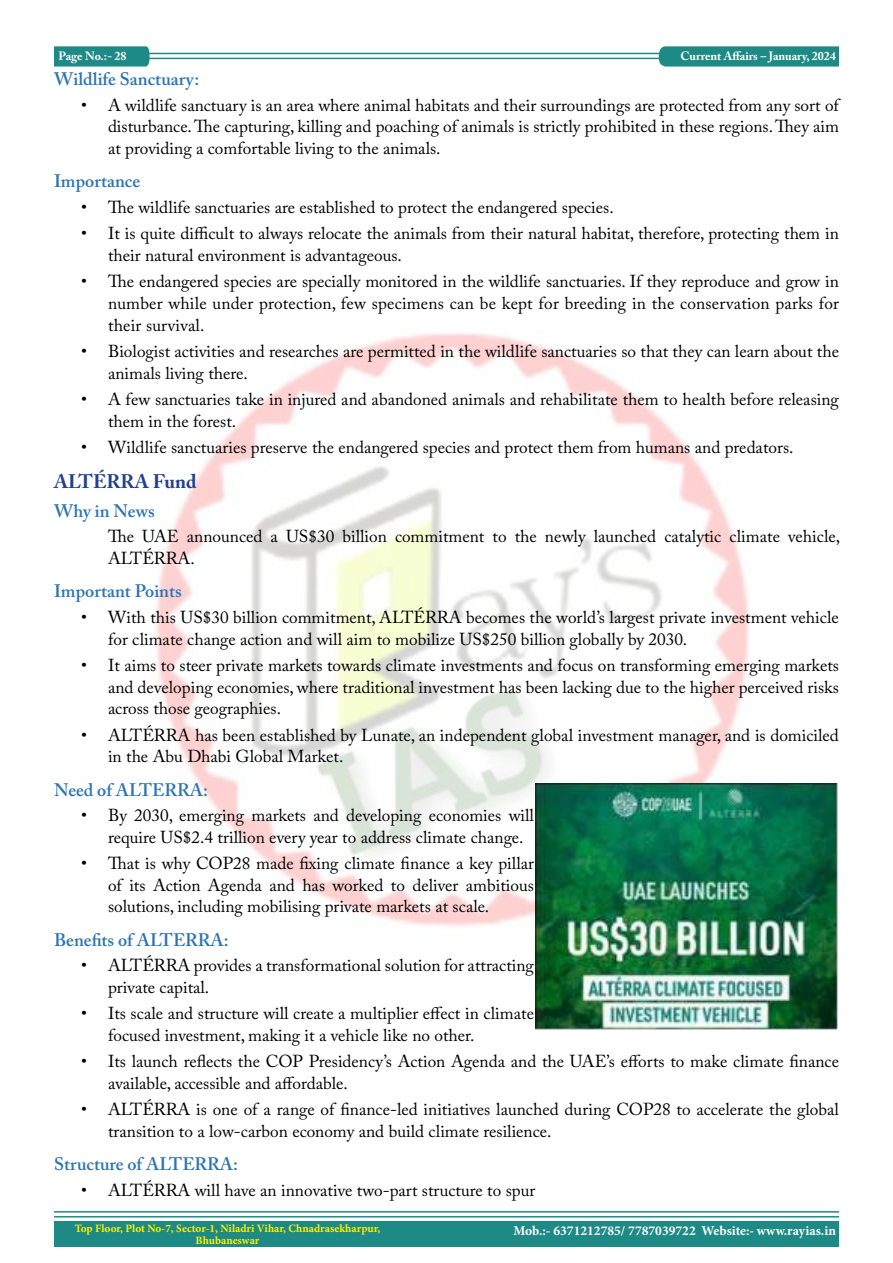
<style>
.page{position:relative;width:893px;height:1263px;background:#fff}
.page>*{position:absolute;margin:0;border:0;box-sizing:border-box;transform-origin:0 0}
.t1{font:700 19.5px "Adobe Caslon Pro";letter-spacing:-.01em;color:#24408e}
.t2{font:600 18px "Adobe Caslon Pro";color:#2c74b4}
.t3{font:17.25px/21.8px "Adobe Caslon Pro";color:#000}
.t4{font:700 13.5px "Minion Pro";color:#fff}
.t5{font:700 12px "Adobe Caslon Pro";color:#fff}
.t6{font:700 11.25px/12px "Minion Pro";color:#fff100;text-align:center}
</style>
<div class="page">
<hr style="left:148px;top:53px;width:691px;height:1px;background:#1e8a86">
<hr style="left:148px;top:58px;width:690px;height:1px;background:#1e8a86">
<svg style="left:54px;top:46px;width:96px;height:21px;background:#298f8b"></svg>
<svg style="left:659px;top:46px;width:180px;height:21px;background:#278f8b"></svg>
<hr style="left:54px;top:1211px;width:785px;height:1px;background:#1e8a86">
<hr style="left:54px;top:1216px;width:785px;height:1px;background:#1e8a86">
<div style="left:54px;top:1221px;width:785px;height:25px;background:#1e8a86"></div>
<img style="left:156px;top:333px;width:593px;height:593px">
<img style="left:535px;top:783px;width:303px;height:247px">
<p class="t5" style="left:59px;top:49px;width:70px">Page No.:- 28</p>
<p class="t5" style="left:681px;top:51px;width:157px">Current Affairs – January, 2024</p>
<p class="t2" style="left:54px;top:72px;width:147px">Wildlife Sanctuary:</p>
<p class="t3" style="left:108px;top:94px;width:732px;text-align:justify;text-indent:-27px">• A wildlife sanctuary is an area where animal habitats and their surroundings are protected from any sort of disturbance. The capturing, killing and poaching of animals is strictly prohibited in these regions. They aim at providing a comfortable living to the animals.</p>
<p class="t2" style="left:54px;top:174px;width:88px">Importance</p>
<p class="t3" style="left:81px;top:196px;width:534px">• The wildlife sanctuaries are established to protect the endangered species.</p>
<p class="t3" style="left:108px;top:222px;width:732px;text-indent:-27px">• It is quite difficult to always relocate the animals from their natural habitat, therefore, protecting them in their natural environment is advantageous.</p>
<p class="t3" style="left:108px;top:270px;width:732px;text-align:justify;text-indent:-27px">• The endangered species are specially monitored in the wildlife sanctuaries. If they reproduce and grow in number while under protection, few specimens can be kept for breeding in the conservation parks for their survival.</p>
<p class="t3" style="left:108px;top:340px;width:733px;text-indent:-27px">• Biologist activities and researches are permitted in the wildlife sanctuaries so that they can learn about the animals living there.</p>
<p class="t3" style="left:108px;top:388px;width:732px;text-indent:-27px">• A few sanctuaries take in injured and abandoned animals and rehabilitate them to health before releasing them in the forest.</p>
<p class="t3" style="left:81px;top:436px;width:714px">• Wildlife sanctuaries preserve the endangered species and protect them from humans and predators.</p>
<p class="t1" style="left:54px;top:470px;width:144px">ALTÉRRA Fund</p>
<p class="t2" style="left:54px;top:503px;width:102px">Why in News</p>
<p class="t3" style="left:108px;top:526px;width:734px">The UAE announced a US$30 billion commitment to the newly launched catalytic climate vehicle,<br>ALTÉRRA.</p>
<p class="t2" style="left:54px;top:584px;width:129px">Important Points</p>
<p class="t3" style="left:108px;top:606px;width:732px;text-indent:-27px">• With this US$30 billion commitment, ALTÉRRA becomes the world’s largest private investment vehicle for climate change action and will aim to mobilize US$250 billion globally by 2030.</p>
<p class="t3" style="left:108px;top:654px;width:732px;text-align:justify;text-indent:-27px">• It aims to steer private markets towards climate investments and focus on transforming emerging markets and developing economies, where traditional investment has been lacking due to the higher perceived risks across those geographies.</p>
<p class="t3" style="left:108px;top:724px;width:732px;text-indent:-27px">• ALTÉRRA has been established by Lunate, an independent global investment manager, and is domiciled in the Abu Dhabi Global Market.</p>
<p class="t2" style="left:54px;top:782px;width:155px">Need of ALTERRA:</p>
<p class="t3" style="left:108px;top:804px;width:428px;text-indent:-27px">• By 2030, emerging markets and developing economies will require US$2.4 trillion every year to address climate change.</p>
<p class="t3" style="left:108px;top:852px;width:427px;text-align:justify;text-indent:-27px">• That is why COP28 made fixing climate finance a key pillar of its Action Agenda and has worked to deliver ambitious solutions, including mobilising private markets at scale.</p>
<p class="t2" style="left:54px;top:932px;width:176px">Benefits of ALTERRA:</p>
<p class="t3" style="left:108px;top:955px;width:427px;text-indent:-27px">• ALTÉRRA provides a transformational solution for attracting private capital.</p>
<p class="t3" style="left:108px;top:1003px;width:428px;text-indent:-27px">• Its scale and structure will create a multiplier effect in climate focused investment, making it a vehicle like no other.</p>
<p class="t3" style="left:108px;top:1051px;width:732px;text-indent:-27px">• Its launch reflects the COP Presidency’s Action Agenda and the UAE’s efforts to make climate finance available, accessible and affordable.</p>
<p class="t3" style="left:108px;top:1099px;width:732px;text-indent:-27px">• ALTÉRRA is one of a range of finance-led initiatives launched during COP28 to accelerate the global transition to a low-carbon economy and build climate resilience.</p>
<p class="t2" style="left:54px;top:1157px;width:186px">Structure of ALTERRA:</p>
<p class="t3" style="left:81px;top:1179px;width:456px">• ALTÉRRA will have an innovative two-part structure to spur</p>
<p class="t6" style="left:75px;top:1223px;width:307px">Top Floor, Plot No-7, Sector-1, Niladri Vihar, Chnadrasekharpur,<br>Bhubaneswar</p>
<p class="t4" style="left:513px;top:1226px;width:324px">Mob.:- 6371212785/ 7787039722 Website:- www.rayias.in</p>
</div>
